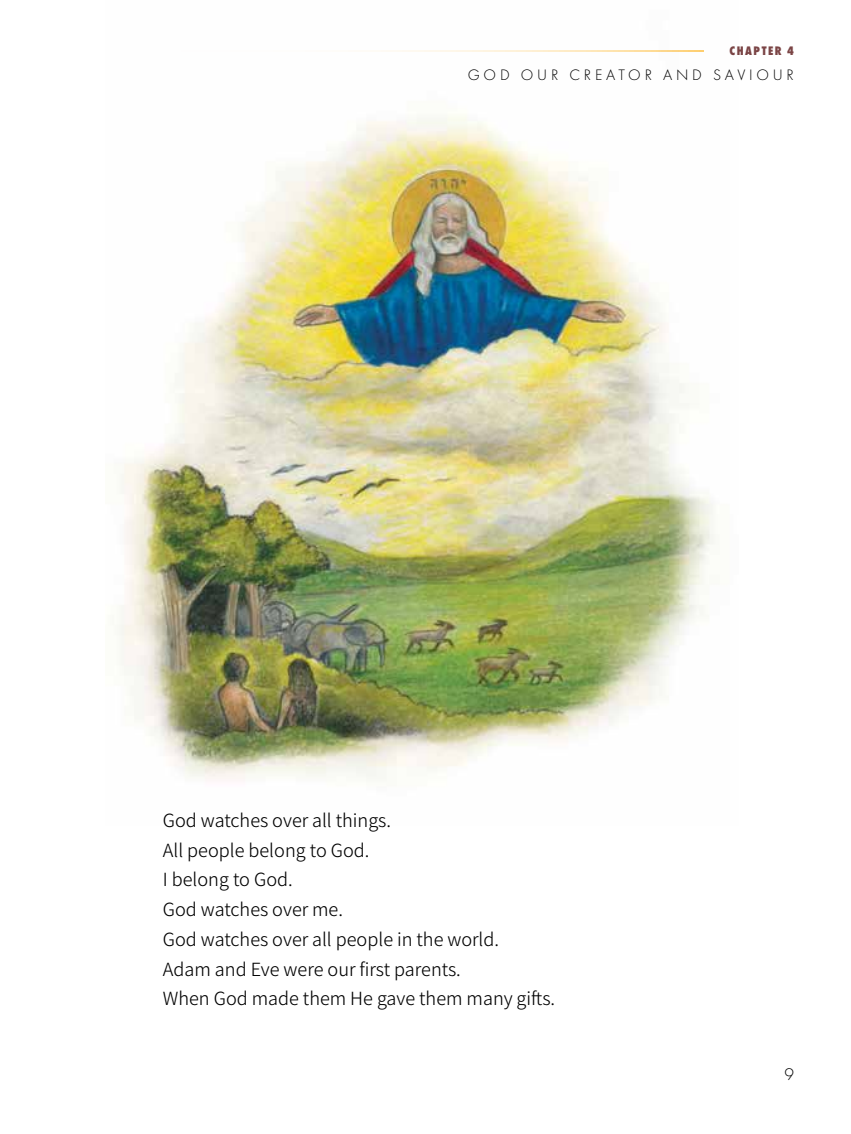
<style>
.page{position:relative;width:851px;height:1134px;background:#fff}
.page>*{position:absolute;margin:0;border:0;box-sizing:border-box;transform-origin:0 0}
.t1{font:20.12px/29.8px "Source Sans Variable";color:#000}
.t2{font:300 17.5px "Futura PT";color:#000}
.t3{font:300 15.75px "Futura PT";letter-spacing:.24em;color:#000}
.t4{font:800 12.78px "Futura PT Cond";letter-spacing:.11em;color:#7b4546}
</style>
<div class="page">
<hr style="left:0;top:50px;width:704px;height:1px;background:#fc6">
<img style="left:106px;top:50px;width:610px;height:731px">
<p class="t4" style="left:729px;top:43px;width:66px">CHAPTER 4</p>
<p class="t3" style="left:467px;top:66px;width:328px">GOD OUR CREATOR AND SAVIOUR</p>
<p class="t1" style="left:163px;top:806px;width:394px">God watches over all things.<br>All people belong to God.<br>I belong to God.<br>God watches over me.<br>God watches over all people in the world.<br>Adam and Eve were our first parents.<br>When God made them He gave them many gifts.</p>
<p class="t2" style="left:784px;top:1064px;width:11px">9</p>
</div>
